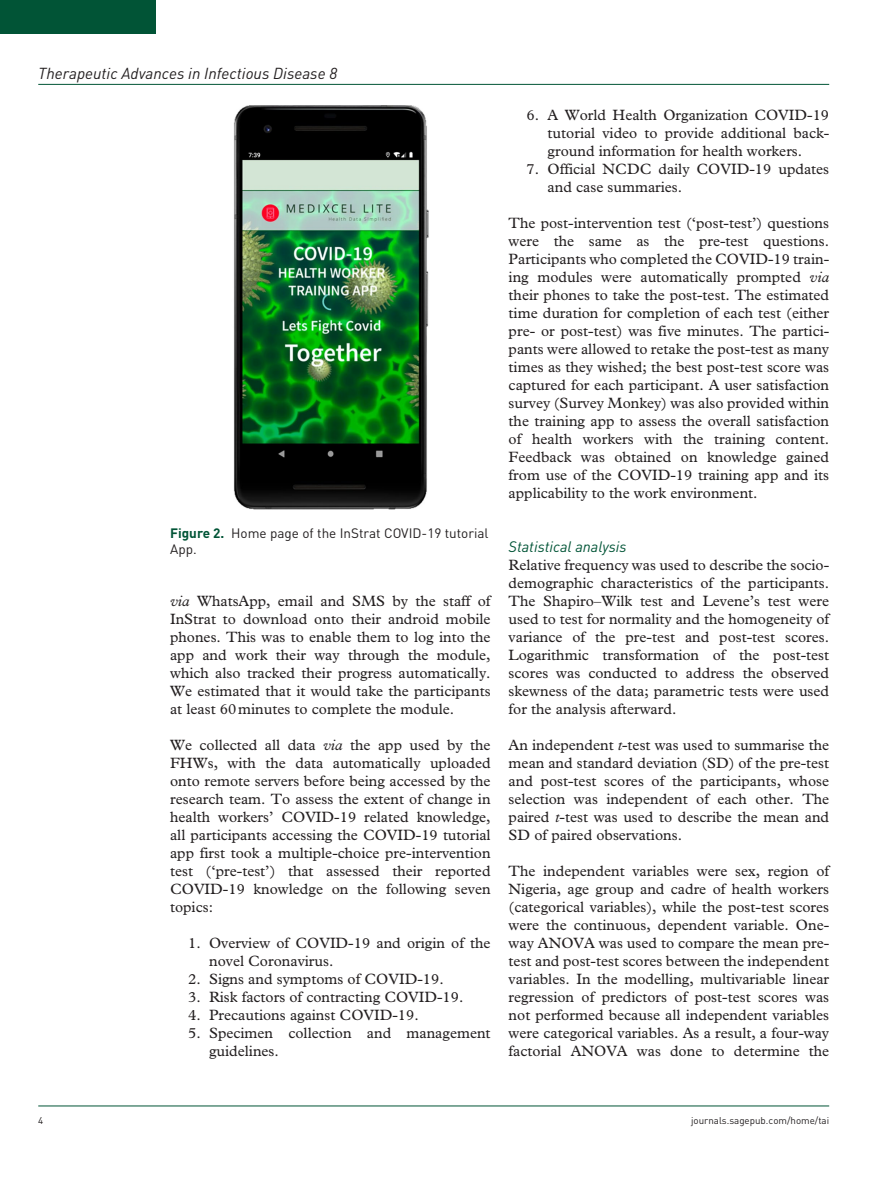
<style>
.page{position:relative;width:893px;height:1191px;background:#fff}
.page>*{position:absolute;margin:0;border:0;box-sizing:border-box;transform-origin:0 0}
.t1{font:italic 15.75px "DIN";color:#231f20}
.t2{font:15px/18px "Plantin Std";color:#231f20;text-align:justify}
.t3{font:italic 15px "DIN";color:#015436}
.t4{font:13.5px/15.8px "DIN";color:#231f20}
.t5{font:9.75px "DIN";color:#231f20}
.s1{font-weight:700;color:#015436}
.s2{font-style:italic}
</style>
<div class="page">
<hr style="left:38px;top:84px;width:791px;height:1px;background:#015436">
<hr style="left:38px;top:1105px;width:791px;height:1px;background:#015436">
<div style="left:0;top:0;width:155px;height:34px;background:#015436"></div>
<img style="left:234px;top:106px;width:195px;height:404px">
<p class="t1" style="left:38px;top:63px;width:300px">Therapeutic Advances in Infectious Disease 8</p>
<p class="t4" style="left:170px;top:525px;width:320px"><span class="s1">Figure 2.</span> Home page of the InStrat COVID-19 tutorial<br>App.</p>
<p class="t2" style="left:170px;top:592px;width:322px"><span class="s2">via</span> WhatsApp, email and SMS by the staff of InStrat to download onto their android mobile phones. This was to enable them to log into the app and work their way through the module, which also tracked their progress automatically.<br>We estimated that it would take the participants at least 60minutes to complete the module.</p>
<p class="t2" style="left:170px;top:736px;width:322px">We collected all data <span class="s2">via</span> the app used by the FHWs, with the data automatically uploaded onto remote servers before being accessed by the research team. To assess the extent of change in health workers’ COVID-19 related knowledge, all participants accessing the COVID-19 tutorial app first took a multiple-choice pre-intervention test (‘pre-test’) that assessed their reported COVID-19 knowledge on the following seven topics:</p>
<p class="t2" style="left:209px;top:934px;width:283px;text-indent:-21px">1. Overview of COVID-19 and origin of the novel Coronavirus.</p>
<p class="t2" style="left:188px;top:970px;width:257px">2. Signs and symptoms of COVID-19.</p>
<p class="t2" style="left:188px;top:988px;width:277px">3. Risk factors of contracting COVID-19.</p>
<p class="t2" style="left:188px;top:1006px;width:232px">4. Precautions against COVID-19.</p>
<p class="t2" style="left:209px;top:1024px;width:283px;text-indent:-21px">5. Specimen collection and management guidelines.</p>
<p class="t2" style="left:548px;top:106px;width:283px;text-indent:-21px">6. A World Health Organization COVID-19 tutorial video to provide additional back&shy;ground information for health workers.</p>
<p class="t2" style="left:548px;top:160px;width:283px;text-indent:-21px">7. Official NCDC daily COVID-19 updates and case summaries.</p>
<p class="t2" style="left:509px;top:214px;width:322px">The post-intervention test (‘post-test’) questions were the same as the pre-test questions.<br>Participants who completed the COVID-19 train&shy;ing modules were automatically prompted <span class="s2">via </span>their phones to take the post-test. The estimated time duration for completion of each test (either pre- or post-test) was five minutes. The partici&shy;pants were allowed to retake the post-test as many times as they wished; the best post-test score was captured for each participant. A user satisfaction survey (Survey Monkey) was also provided within the training app to assess the overall satisfaction of health workers with the training content.<br>Feedback was obtained on knowledge gained from use of the COVID-19 training app and its applicability to the work environment.</p>
<p class="t3" style="left:509px;top:537px;width:119px">Statistical analysis</p>
<p class="t2" style="left:509px;top:556px;width:322px">Relative frequency was used to describe the socio&shy;demographic characteristics of the participants.<br>The Shapiro–Wilk test and Levene’s test were used to test for normality and the homogeneity of variance of the pre-test and post-test scores.<br>Logarithmic transformation of the post-test scores was conducted to address the observed skewness of the data; parametric tests were used for the analysis afterward.</p>
<p class="t2" style="left:509px;top:736px;width:322px">An independent <span class="s2">t</span>-test was used to summarise the mean and standard deviation (SD) of the pre-test and post-test scores of the participants, whose selection was independent of each other. The paired <span class="s2">t</span>-test was used to describe the mean and SD of paired observations.</p>
<p class="t2" style="left:509px;top:862px;width:322px">The independent variables were sex, region of Nigeria, age group and cadre of health workers (categorical variables), while the post-test scores were the continuous, dependent variable. One&shy;way ANOVA was used to compare the mean pre&shy;test and post-test scores between the independent variables. In the modelling, multivariable linear regression of predictors of post-test scores was not performed because all independent variables were categorical variables. As a result, a four-way factorial ANOVA was done to determine the</p>
<p class="t5" style="left:38px;top:1114px;width:7px">4</p>
<p class="t5" style="left:691px;top:1114px;width:140px">journals.sagepub.com/home/tai</p>
</div>
